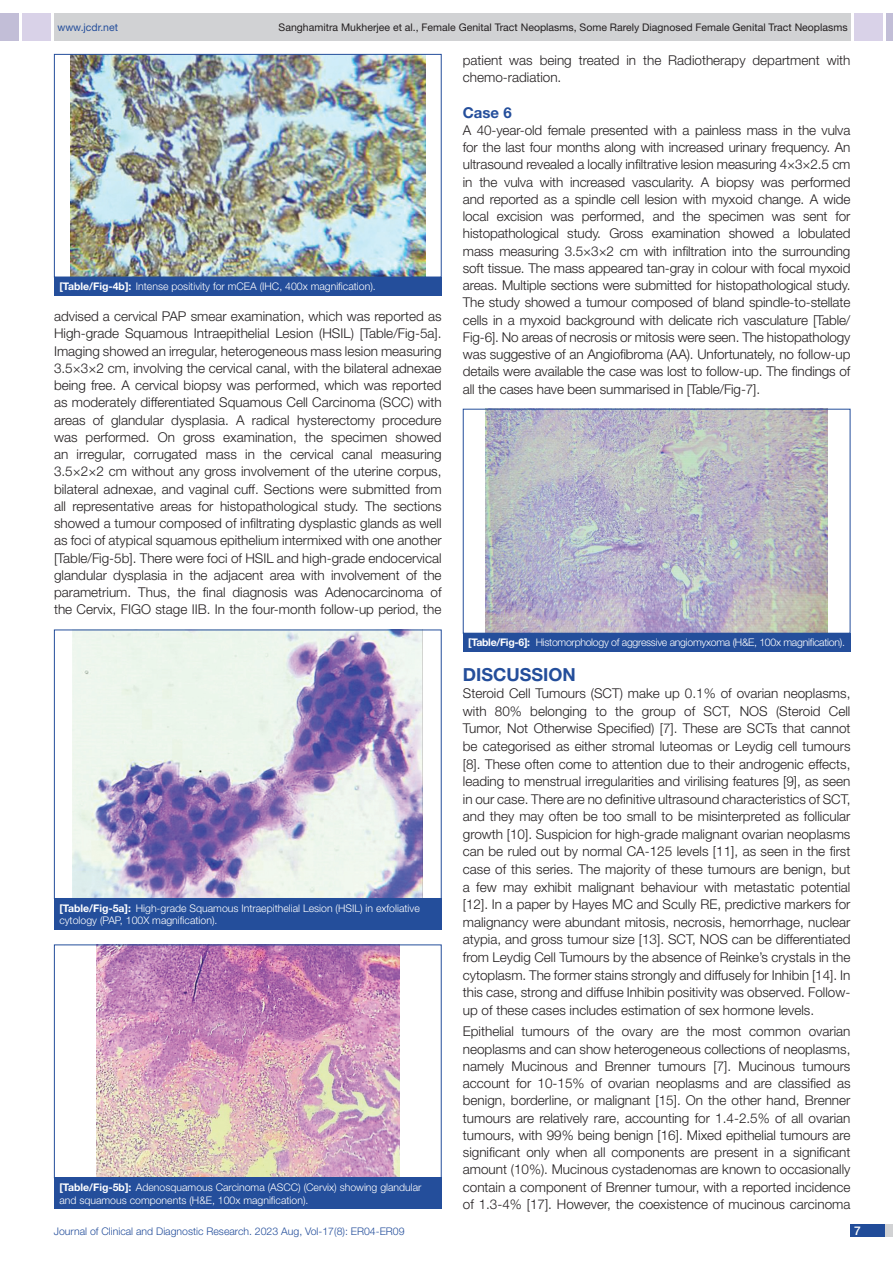
<style>
.page{position:relative;width:893px;height:1263px;background:#fff}
.page>*{position:absolute;margin:0;border:0;box-sizing:border-box;transform-origin:0 0}
.Heading{font:700 18px "Helvetica Neue";color:#244e9b}
.HEAD_2{font:700 15px "Helvetica Neue";color:#244e9b}
.Body_text{font:300 13.5px/17.2px "Helvetica Neue";color:#231f20;text-align:justify}
.t1{font:500 12px "Helvetica Neue";color:#fff}
.TABLE_FIG{font:300 10.5px/12.6px "Helvetica Neue";color:#fff}
.t2{font:10.5px "Helvetica Neue";color:#231f20}
.TABLE_FIG-2{font:300 10.5px "Helvetica Neue";letter-spacing:-.025em;color:#fff}
.t3{font:300 10.5px "Helvetica Neue";color:#244e9b}
.t4{font:10.5px "Helvetica Neue";color:#244e9b}
.s1{font-weight:700}
</style>
<div class="page">
<div style="left:54px;top:13px;width:796px;height:28px;background:#d1d2d4"></div>
<div style="left:0;top:13px;width:19px;height:28px;background:#c2bed7"></div>
<div style="left:22px;top:13px;width:29px;height:28px;background:#d9d2e8"></div>
<div style="left:886px;top:13px;width:7px;height:28px;background:#c2bed7"></div>
<div style="left:854px;top:13px;width:29px;height:28px;background:#d9d2e8"></div>
<div style="left:850px;top:1224px;width:43px;height:13px;background:#d1d2d4"></div>
<div style="left:850px;top:1224px;width:35px;height:13px;background:#214c99"></div>
<img style="left:71px;top:56px;width:354px;height:219px">
<div style="left:54px;top:54px;width:388px;height:223px;border:1px solid #244e9b"></div>
<div style="left:54px;top:277px;width:388px;height:19px;background:#244e9b"></div>
<img style="left:73px;top:632px;width:350px;height:265px">
<div style="left:54px;top:630px;width:388px;height:269px;border:1px solid #244e9b"></div>
<div style="left:54px;top:898px;width:388px;height:31px;background:#244e9b"></div>
<img style="left:96px;top:946px;width:303px;height:230px">
<div style="left:54px;top:944px;width:388px;height:234px;border:1px solid #244e9b"></div>
<div style="left:54px;top:1177px;width:388px;height:32px;background:#244e9b"></div>
<img style="left:486px;top:411px;width:341px;height:221px">
<div style="left:463px;top:632px;width:387px;height:19px;background:#244e9b"></div>
<p class="t4" style="left:57px;top:21px;width:62px">www.jcdr.net</p>
<p class="t2" style="left:279px;top:21px;width:570px">Sanghamitra Mukherjee et al., Female Genital Tract Neoplasms, Some Rarely Diagnosed Female Genital Tract Neoplasms</p>
<p class="TABLE_FIG" style="left:59px;top:280px;width:318px"><span class="s1">[Table/Fig-4b]:</span> Intense positivity for mCEA (IHC, 400x magnification).</p>
<p class="Body_text" style="left:54px;top:307px;width:389px">advised a cervical PAP smear examination, which was reported as High-grade Squamous Intraepithelial Lesion (HSIL) [Table/Fig-5a].<br>Imaging showed an irregular, heterogeneous mass lesion measuring 3.5×3×2 cm, involving the cervical canal, with the bilateral adnexae being free. A cervical biopsy was performed, which was reported as moderately differentiated Squamous Cell Carcinoma (SCC) with areas of glandular dysplasia. A radical hysterectomy procedure was performed. On gross examination, the specimen showed an irregular, corrugated mass in the cervical canal measuring 3.5×2×2 cm without any gross involvement of the uterine corpus, bilateral adnexae, and vaginal cuff. Sections were submitted from all representative areas for histopathological study. The sections showed a tumour composed of infiltrating dysplastic glands as well as foci of atypical squamous epithelium intermixed with one another [Table/Fig-5b]. There were foci of HSIL and high-grade endocervical glandular dysplasia in the adjacent area with involvement of the parametrium. Thus, the final diagnosis was Adenocarcinoma of the Cervix, FIGO stage IIB. In the four-month follow-up period, the</p>
<p class="TABLE_FIG" style="left:59px;top:901px;width:362px"><span class="s1">[Table/Fig-5a]:</span> High-grade Squamous Intraepithelial Lesion (HSIL) in exfoliative cytology (PAP, 100X magnification).</p>
<p class="TABLE_FIG" style="left:59px;top:1181px;width:364px"><span class="s1">[Table/Fig-5b]:</span> Adenosquamous Carcinoma (ASCC) (Cervix) showing glandular and squamous components (H&amp;E, 100x magnification).</p>
<p class="Body_text" style="left:463px;top:51px;width:389px">patient was being treated in the Radiotherapy department with chemo-radiation.</p>
<p class="HEAD_2" style="left:463px;top:103px;width:50px">Case 6</p>
<p class="Body_text" style="left:463px;top:121px;width:389px">A 40-year-old female presented with a painless mass in the vulva for the last four months along with increased urinary frequency. An ultrasound revealed a locally infiltrative lesion measuring 4×3×2.5 cm in the vulva with increased vascularity. A biopsy was performed and reported as a spindle cell lesion with myxoid change. A wide local excision was performed, and the specimen was sent for histopathological study. Gross examination showed a lobulated mass measuring 3.5×3×2 cm with infiltration into the surrounding soft tissue. The mass appeared tan-gray in colour with focal myxoid areas. Multiple sections were submitted for histopathological study.<br>The study showed a tumour composed of bland spindle-to-stellate cells in a myxoid background with delicate rich vasculature [Table/ Fig-6]. No areas of necrosis or mitosis were seen. The histopathology was suggestive of an Angiofibroma (AA). Unfortunately, no follow-up details were available the case was lost to follow-up. The findings of all the cases have been summarised in [Table/Fig-7].</p>
<p class="TABLE_FIG-2" style="left:468px;top:636px;width:378px"><span class="s1">[Table/Fig-6]:</span> Histomorphology of aggressive angiomyxoma (H&amp;E, 100x magnification).</p>
<p class="Heading" style="left:463px;top:663px;width:115px">DISCUSSION</p>
<p class="Body_text" style="left:463px;top:684px;width:389px">Steroid Cell Tumours (SCT) make up 0.1% of ovarian neoplasms, with 80% belonging to the group of SCT, NOS (Steroid Cell Tumor, Not Otherwise Specified) [7]. These are SCTs that cannot be categorised as either stromal luteomas or Leydig cell tumours [8]. These often come to attention due to their androgenic effects, leading to menstrual irregularities and virilising features [9], as seen in our case. There are no definitive ultrasound characteristics of SCT, and they may often be too small to be misinterpreted as follicular growth [10]. Suspicion for high-grade malignant ovarian neoplasms can be ruled out by normal CA-125 levels [11], as seen in the first case of this series. The majority of these tumours are benign, but a few may exhibit malignant behaviour with metastatic potential [12]. In a paper by Hayes MC and Scully RE, predictive markers for malignancy were abundant mitosis, necrosis, hemorrhage, nuclear atypia, and gross tumour size [13]. SCT, NOS can be differentiated from Leydig Cell Tumours by the absence of Reinke’s crystals in the cytoplasm. The former stains strongly and diffusely for Inhibin [14]. In this case, strong and diffuse Inhibin positivity was observed. Follow&shy;up of these cases includes estimation of sex hormone levels.</p>
<p class="Body_text" style="left:463px;top:1022px;width:389px">Epithelial tumours of the ovary are the most common ovarian neoplasms and can show heterogeneous collections of neoplasms, namely Mucinous and Brenner tumours [7]. Mucinous tumours account for 10-15% of ovarian neoplasms and are classified as benign, borderline, or malignant [15]. On the other hand, Brenner tumours are relatively rare, accounting for 1.4-2.5% of all ovarian tumours, with 99% being benign [16]. Mixed epithelial tumours are significant only when all components are present in a significant amount (10%). Mucinous cystadenomas are known to occasionally contain a component of Brenner tumour, with a reported incidence of 1.3-4% [17]. However, the coexistence of mucinous carcinoma</p>
<p class="t3" style="left:54px;top:1225px;width:352px">Journal of Clinical and Diagnostic Research. 2023 Aug, Vol-17(8): ER04-ER09</p>
<p class="t1" style="left:854px;top:1223px;width:8px">7</p>
</div>
